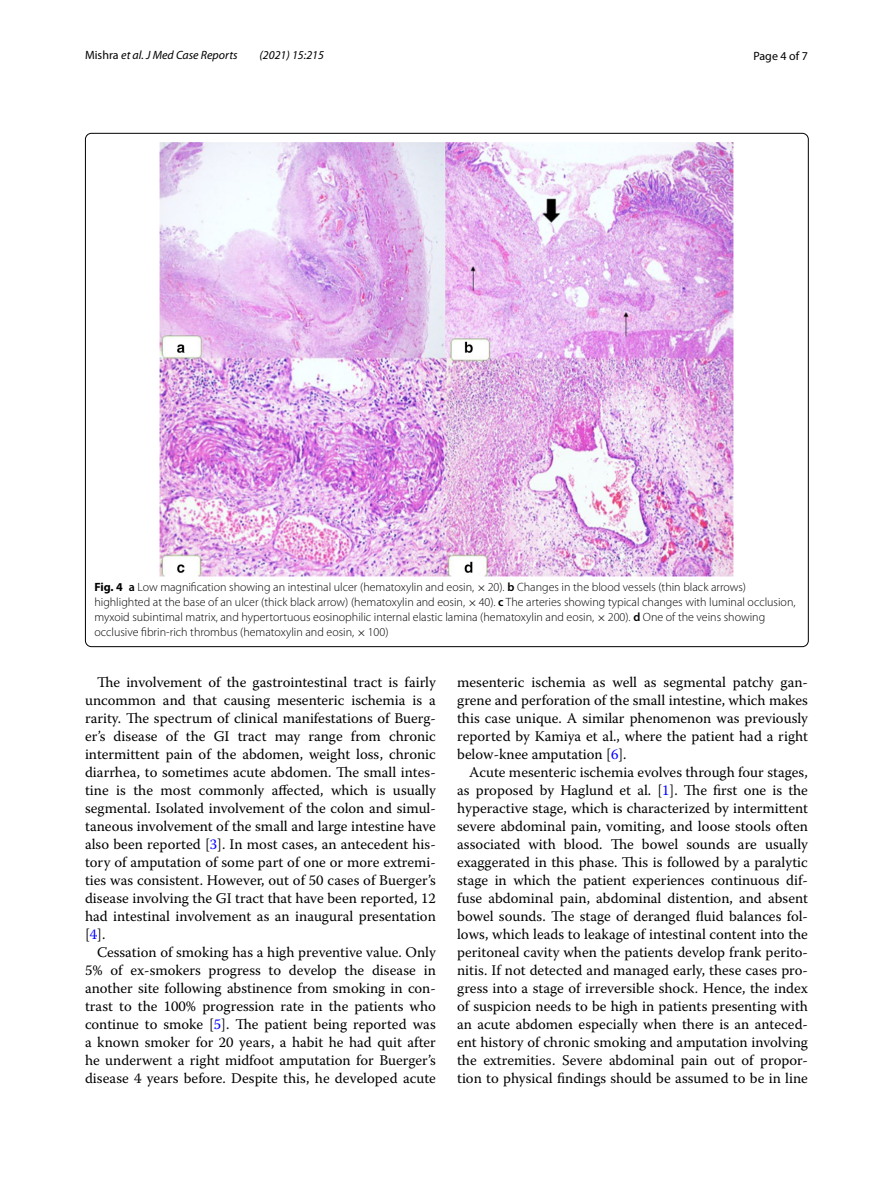
<style>
.page{position:relative;width:893px;height:1187px;background:#fff}
.page>*{position:absolute;margin:0;border:0;box-sizing:border-box;transform-origin:0 0}
.t1{font:14.7px/18px "Warnock Pro";color:#000;text-align:justify}
.t2{font:300 12px/15px "Myriad Pro";color:#000}
.t3{font:italic 12px "Myriad Pro";color:#000}
.t4{font:12px "Myriad Pro";color:#000}
.s1{font-style:normal}
.s2{font-weight:700}
.s3{font-weight:600}
.s4{font-family:"MTSY";font-weight:400}
.s5{color:#00f}
</style>
<div class="page">
<img style="left:160px;top:142px;width:574px;height:434px">
<p class="t3" style="left:85px;top:48px;width:154px"><span class="s1">Mishra</span> et al. J Med Case Reports</p>
<p class="t3" style="left:259px;top:48px;width:66px">(2021) 15:215</p>
<p class="t4" style="left:753px;top:48px;width:56px">Page 4 of 7</p>
<p class="t2" style="left:94px;top:580px;width:703px"><span class="s2">Fig. 4</span> <span class="s3">a</span> Low magnification showing an intestinal ulcer (hematoxylin and eosin, <span class="s4">×</span>20). <span class="s3">b</span> Changes in the blood vessels (thin black arrows) highlighted at the base of an ulcer (thick black arrow) (hematoxylin and eosin, <span class="s4">×</span>40). <span class="s3">c</span> The arteries showing typical changes with luminal occlusion, myxoid subintimal matrix, and hypertortuous eosinophilic internal elastic lamina (hematoxylin and eosin, <span class="s4">×</span>200). <span class="s3">d</span> One of the veins showing occlusive fibrin-rich thrombus (hematoxylin and eosin, <span class="s4">×</span>100)</p>
<p class="t1" style="left:85px;top:672px;width:352px;text-indent:12px">The involvement of the gastrointestinal tract is fairly uncommon and that causing mesenteric ischemia is a rarity. The spectrum of clinical manifestations of Buerg&shy;er’s disease of the GI tract may range from chronic intermittent pain of the abdomen, weight loss, chronic diarrhea, to sometimes acute abdomen. The small intes&shy;tine is the most commonly affected, which is usually segmental. Isolated involvement of the colon and simul&shy;taneous involvement of the small and large intestine have also been reported [<span class="s5">3</span>]. In most cases, an antecedent his&shy;tory of amputation of some part of one or more extremi&shy;ties was consistent. However, out of 50 cases of Buerger’s disease involving the GI tract that have been reported, 12 had intestinal involvement as an inaugural presentation [<span class="s5">4</span>].</p>
<p class="t1" style="left:85px;top:942px;width:352px;text-indent:12px">Cessation of smoking has a high preventive value. Only 5% of ex-smokers progress to develop the disease in another site following abstinence from smoking in con&shy;trast to the 100% progression rate in the patients who continue to smoke [<span class="s5">5</span>]. The patient being reported was a known smoker for 20 years, a habit he had quit after he underwent a right midfoot amputation for Buerger’s disease 4 years before. Despite this, he developed acute</p>
<p class="t1" style="left:457px;top:672px;width:352px">mesenteric ischemia as well as segmental patchy gan&shy;grene and perforation of the small intestine, which makes this case unique. A similar phenomenon was previously reported by Kamiya et al., where the patient had a right below-knee amputation [<span class="s5">6</span>].</p>
<p class="t1" style="left:457px;top:762px;width:352px;text-indent:12px">Acute mesenteric ischemia evolves through four stages, as proposed by Haglund et al. [<span class="s5">1</span>]. The first one is the hyperactive stage, which is characterized by intermittent severe abdominal pain, vomiting, and loose stools often associated with blood. The bowel sounds are usually exaggerated in this phase. This is followed by a paralytic stage in which the patient experiences continuous dif&shy;fuse abdominal pain, abdominal distention, and absent bowel sounds. The stage of deranged fluid balances fol&shy;lows, which leads to leakage of intestinal content into the peritoneal cavity when the patients develop frank perito&shy;nitis. If not detected and managed early, these cases pro&shy;gress into a stage of irreversible shock. Hence, the index of suspicion needs to be high in patients presenting with an acute abdomen especially when there is an anteced&shy;ent history of chronic smoking and amputation involving the extremities. Severe abdominal pain out of propor&shy;tion to physical findings should be assumed to be in line</p>
</div>
